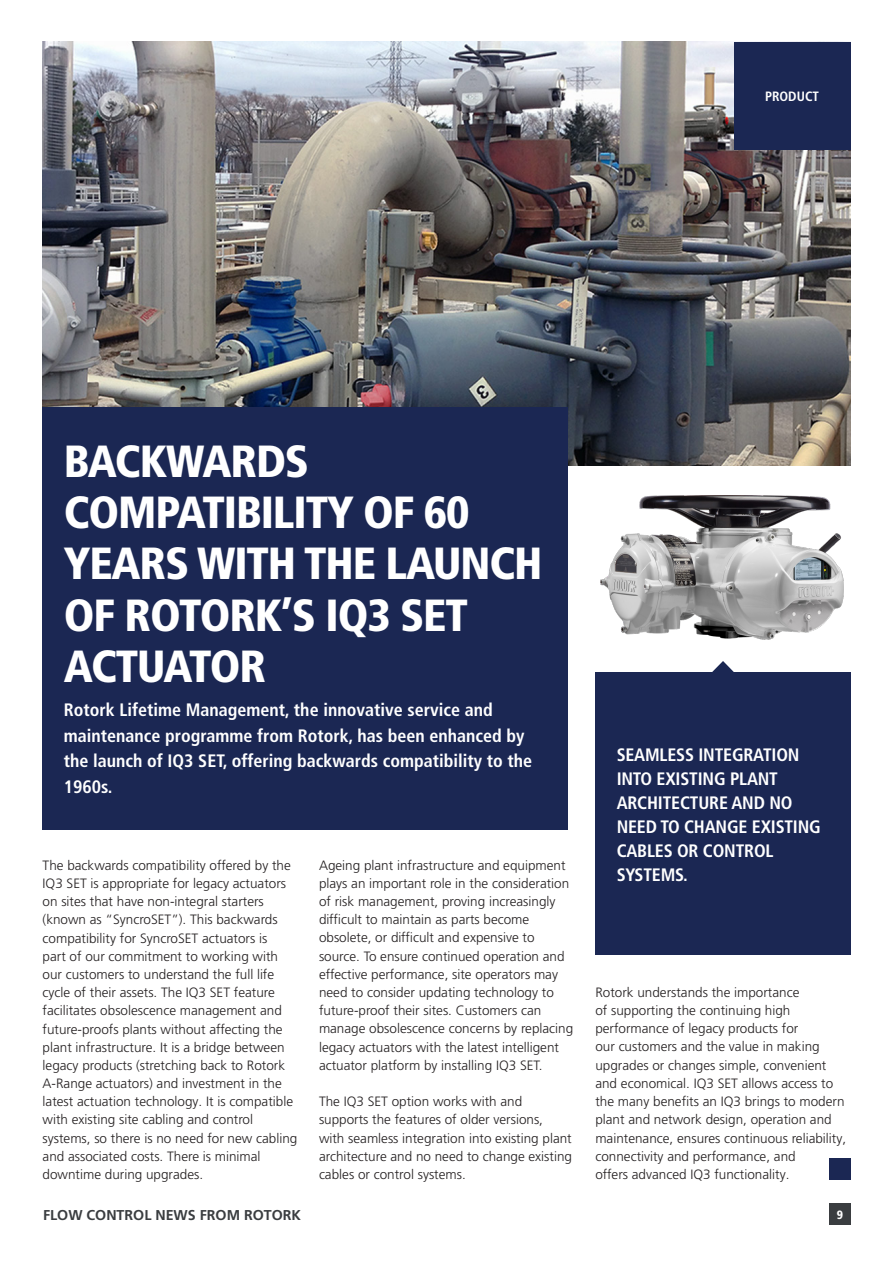
<style>
.page{position:relative;width:893px;height:1263px;background:#fff}
.page>*{position:absolute;margin:0;border:0;box-sizing:border-box;transform-origin:0 0}
.t1{font:900 condensed 45px/51px "Frutiger LT Pro";letter-spacing:-.025em;color:#fff}
.t2{font:700 condensed 18px/24px "Frutiger LT Pro";color:#fff}
.t3{font:700 14.25px "Frutiger LT Pro";color:#3a3d40}
.t4{font:300 13.5px/18.1px "Frutiger LT Pro";color:#231f20}
.t5{font:700 condensed 13.5px "Frutiger LT Pro";color:#fff}
.t6{font:900 condensed 12px "Frutiger LT Pro";color:#fff}
</style>
<div class="page">
<img style="left:43px;top:42px;width:807px;height:423px">
<div style="left:733px;top:42px;width:117px;height:107px;background:#1b2753"></div>
<img style="left:600px;top:495px;width:243px;height:145px">
<div style="left:595px;top:672px;width:255px;height:283px;background:#1b2753"></div>
<svg style="left:712px;top:661px;width:22px;height:11px"></svg>
<div style="left:43px;top:407px;width:525px;height:422px;background:#1b2753"></div>
<div style="left:829px;top:1158px;width:21px;height:21px;background:#1b2753"></div>
<div style="left:829px;top:1203px;width:21px;height:22px;background:#3a3d40"></div>
<p class="t5" style="left:765px;top:88px;width:56px">PRODUCT</p>
<h1 class="t1" style="left:64px;top:436px;width:480px">BACKWARDS<br>COMPATIBILITY OF 60<br>YEARS WITH THE LAUNCH<br>OF ROTORK’S IQ3 SET<br>ACTUATOR</h1>
<h2 class="t2" style="left:64px;top:697px;width:470px;line-height:25.5px">Rotork Lifetime Management, the innovative service and maintenance programme from Rotork, has been enhanced by the launch of IQ3 SET, offering backwards compatibility to the 1960s.</h2>
<p class="t4" style="left:43px;top:856px;width:256px">The backwards compatibility offered by the IQ3 SET is appropriate for legacy actuators on sites that have non-integral starters (known as “SyncroSET”). This backwards compatibility for SyncroSET actuators is<br>part of our commitment to working with our customers to understand the full life cycle of their assets. The IQ3 SET feature facilitates obsolescence management and future-proofs plants without affecting the plant infrastructure. It is a bridge between legacy products (stretching back to Rotork A-Range actuators) and investment in the latest actuation technology. It is compatible with existing site cabling and control systems, so there is no need for new cabling and associated costs. There is minimal downtime during upgrades.</p>
<p class="t4" style="left:319px;top:856px;width:256px">Ageing plant infrastructure and equipment plays an important role in the consideration of risk management, proving increasingly difficult to maintain as parts become obsolete, or difficult and expensive to source. To ensure continued operation and effective performance, site operators may need to consider updating technology to future-proof their sites. Customers can manage obsolescence concerns by replacing legacy actuators with the latest intelligent actuator platform by installing IQ3 SET.</p>
<p class="t4" style="left:319px;top:1092px;width:255px">The IQ3 SET option works with and supports the features of older versions,<br>with seamless integration into existing plant architecture and no need to change existing cables or control systems.</p>
<p class="t3" style="left:43px;top:1207px;width:260px">FLOW CONTROL NEWS FROM ROTORK</p>
<h2 class="t2" style="left:617px;top:742px;width:206px">SEAMLESS INTEGRATION<br>INTO EXISTING PLANT<br>ARCHITECTURE AND NO<br>NEED TO CHANGE EXISTING<br>CABLES OR CONTROL<br>SYSTEMS.</h2>
<p class="t4" style="left:595px;top:983px;width:252px">Rotork understands the importance<br>of supporting the continuing high performance of legacy products for<br>our customers and the value in making upgrades or changes simple, convenient and economical. IQ3 SET allows access to the many benefits an IQ3 brings to modern plant and network design, operation and maintenance, ensures continuous reliability, connectivity and performance, and<br>offers advanced IQ3 functionality.</p>
<p class="t6" style="left:837px;top:1207px;width:8px">9</p>
</div>
